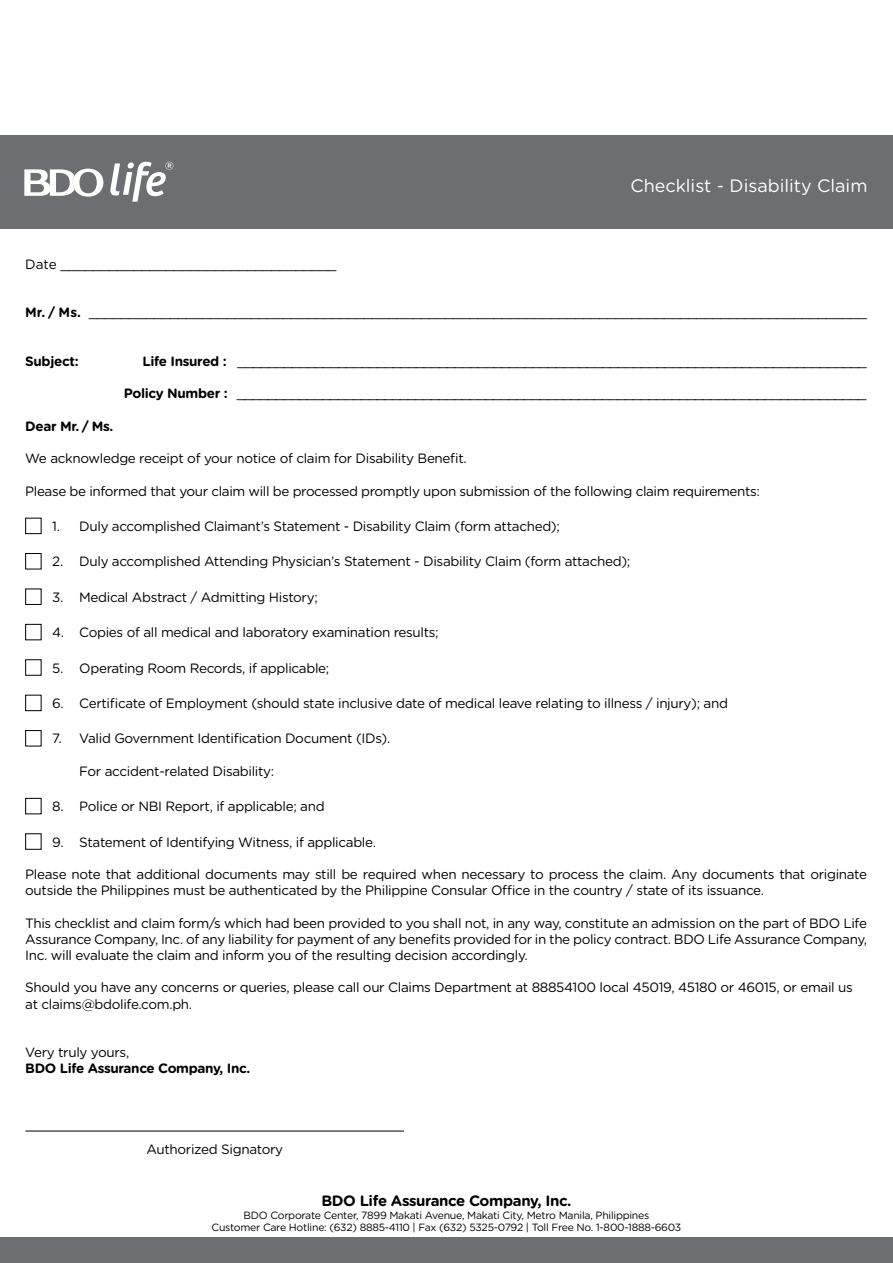
<style>
.page{position:relative;width:893px;height:1263px;background:#fff}
.page>*{position:absolute;margin:0;border:0;box-sizing:border-box;transform-origin:0 0}
.t1{font:18px "Gotham Rounded";color:#fff}
.t2{font:700 15px "Gotham Rounded";letter-spacing:-.025em;color:#000}
.t3{font:13.5px/16.2px "Gotham Rounded";letter-spacing:-.025em;color:#000}
.t4{font:700 13.5px "Gotham Rounded";letter-spacing:-.025em;color:#000}
.t5{font:10.5px/12.6px "Gotham Rounded";letter-spacing:-.025em;color:#000;text-align:center}
.s1{font-weight:700}
</style>
<div class="page">
<div style="left:0;top:135px;width:893px;height:94px;background:#6d6e71"></div>
<div style="left:25px;top:518px;width:17px;height:16px;border:1px solid #000"></div>
<div style="left:25px;top:553px;width:17px;height:16px;border:1px solid #000"></div>
<div style="left:25px;top:588px;width:17px;height:17px;border:1px solid #000"></div>
<div style="left:25px;top:624px;width:17px;height:16px;border:1px solid #000"></div>
<div style="left:25px;top:659px;width:17px;height:17px;border:1px solid #000"></div>
<div style="left:25px;top:695px;width:17px;height:16px;border:1px solid #000"></div>
<div style="left:25px;top:730px;width:17px;height:16px;border:1px solid #000"></div>
<div style="left:25px;top:798px;width:17px;height:16px;border:1px solid #000"></div>
<div style="left:25px;top:833px;width:17px;height:17px;border:1px solid #000"></div>
<div style="left:0;top:1237px;width:893px;height:26px;background:#6d6e71"></div>
<hr style="left:26px;top:1131px;width:378px;height:1px;background:#000">
<svg style="left:24px;top:169px;width:79px;height:28px"></svg>
<svg style="left:110px;top:162px;width:63px;height:40px"></svg>
<h1 class="t1" style="left:630px;top:173px;width:239px">Checklist - Disability Claim</h1>
<p class="t3" style="left:25px;top:255px;width:312px">Date __________________________________</p>
<p class="t3" style="left:25px;top:304px;width:843px"><span class="s1">Mr. / Ms.</span> ________________________________________________________________________________________________</p>
<p class="t4" style="left:25px;top:351px;width:55px">Subject:</p>
<p class="t3" style="left:142px;top:352px;width:726px"><span class="s1">Life Insured :</span> _________________________________________________________________________________</p>
<p class="t3" style="left:124px;top:385px;width:744px"><span class="s1">Policy Number :</span> _________________________________________________________________________________</p>
<p class="t4" style="left:25px;top:416px;width:90px">Dear Mr. / Ms.</p>
<p class="t3" style="left:25px;top:450px;width:443px">We acknowledge receipt of your notice of claim for Disability Benefit.</p>
<p class="t3" style="left:25px;top:482px;width:736px">Please be informed that your claim will be processed promptly upon submission of the following claim requirements:</p>
<p class="t3" style="left:52px;top:517px;width:509px">1. Duly accomplished Claimant’s Statement - Disability Claim (form attached);</p>
<p class="t3" style="left:52px;top:553px;width:580px">2. Duly accomplished Attending Physician’s Statement - Disability Claim (form attached);</p>
<p class="t3" style="left:52px;top:588px;width:267px">3. Medical Abstract / Admitting History;</p>
<p class="t3" style="left:52px;top:624px;width:388px">4. Copies of all medical and laboratory examination results;</p>
<p class="t3" style="left:52px;top:659px;width:279px">5. Operating Room Records, if applicable;</p>
<p class="t3" style="left:52px;top:694px;width:677px">6. Certificate of Employment (should state inclusive date of medical leave relating to illness / injury); and</p>
<p class="t3" style="left:52px;top:730px;width:340px">7. Valid Government Identification Document (IDs).</p>
<p class="t3" style="left:79px;top:762px;width:197px">For accident-related Disability:</p>
<p class="t3" style="left:52px;top:798px;width:274px">8. Police or NBI Report, if applicable; and</p>
<p class="t3" style="left:52px;top:833px;width:325px">9. Statement of Identifying Witness, if applicable.</p>
<p class="t3" style="left:25px;top:865px;width:843px">Please note that additional documents may still be required when necessary to process the claim. Any documents that originate outside the Philippines must be authenticated by the Philippine Consular Office in the country / state of its issuance.</p>
<p class="t3" style="left:25px;top:914px;width:843px;text-align:justify">This checklist and claim form/s which had been provided to you shall not, in any way, constitute an admission on the part of BDO Life Assurance Company, Inc. of any liability for payment of any benefits provided for in the policy contract. BDO Life Assurance Company, Inc. will evaluate the claim and inform you of the resulting decision accordingly.</p>
<p class="t3" style="left:25px;top:979px;width:829px">Should you have any concerns or queries, please call our Claims Department at 88854100 local 45019, 45180 or 46015, or email us at claims@bdolife.com.ph.</p>
<p class="t3" style="left:25px;top:1044px;width:106px">Very truly yours,</p>
<p class="t4" style="left:25px;top:1059px;width:227px">BDO Life Assurance Company, Inc.</p>
<p class="t3" style="left:146px;top:1140px;width:138px">Authorized Signatory</p>
<p class="t2" style="left:321px;top:1190px;width:252px">BDO Life Assurance Company, Inc.</p>
<p class="t5" style="left:212px;top:1208px;width:471px">BDO Corporate Center, 7899 Makati Avenue, Makati City, Metro Manila, Philippines<br>Customer Care Hotline: (632) 8885-4110 | Fax (632) 5325-0792 | Toll Free No. 1-800-1888-6603</p>
</div>
